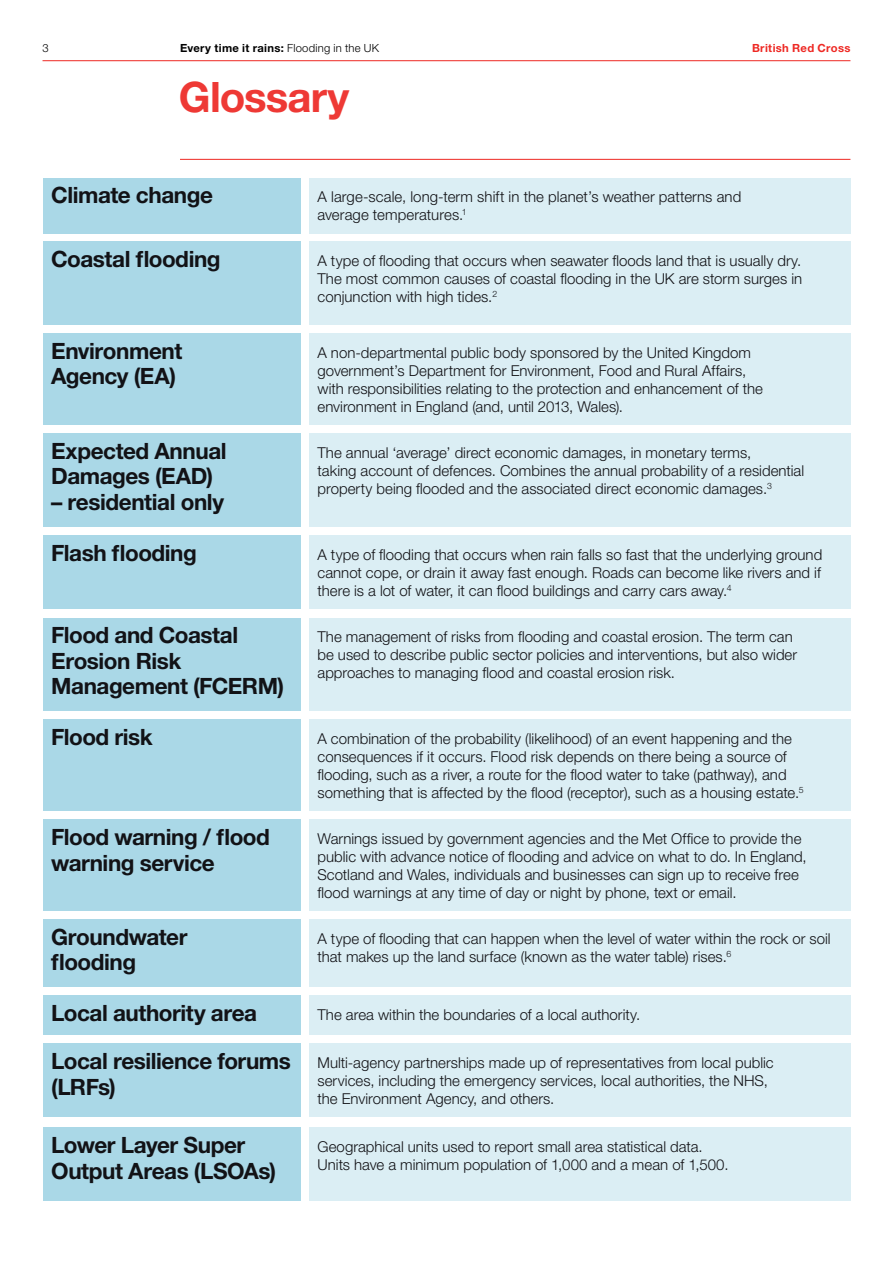
<style>
.page{position:relative;width:893px;height:1263px;background:#fff}
.page>*{position:absolute;margin:0;border:0;box-sizing:border-box;transform-origin:0 0}
.t1{font:700 42px "Helvetica Neue LT Pro";letter-spacing:-.02em;color:#ee3935}
.t2{font:700 22.5px/25.5px "Helvetica Neue LT Pro";letter-spacing:-.02em;color:#121216}
.t3{font:300 15px/18px "Helvetica Neue LT Pro";color:#121216}
.t4{font:700 11.25px "Helvetica Neue LT Pro";letter-spacing:.03em;color:#000001}
.t5{font:700 11.25px "Helvetica Neue LT Pro";letter-spacing:.03em;color:#ee2823}
.t6{font:300 11.25px "Helvetica Neue LT Pro";color:#000001}
.s1{font-weight:300}
</style>
<div class="page">
<hr style="left:43px;top:60px;width:807px;height:1px;background:#ee2823">
<div style="left:309px;top:178px;width:541px;height:55px;background:#dbeef4"></div>
<div style="left:309px;top:242px;width:541px;height:83px;background:#dbeef4"></div>
<div style="left:309px;top:995px;width:541px;height:40px;background:#dbeef4"></div>
<div style="left:309px;top:333px;width:541px;height:92px;background:#dbeef4"></div>
<div style="left:309px;top:919px;width:541px;height:68px;background:#dbeef4"></div>
<div style="left:309px;top:1044px;width:541px;height:73px;background:#dbeef4"></div>
<div style="left:309px;top:1127px;width:541px;height:74px;background:#dbeef4"></div>
<div style="left:309px;top:719px;width:541px;height:91px;background:#dbeef4"></div>
<div style="left:309px;top:819px;width:541px;height:92px;background:#dbeef4"></div>
<div style="left:309px;top:433px;width:541px;height:94px;background:#dbeef4"></div>
<div style="left:309px;top:535px;width:541px;height:74px;background:#dbeef4"></div>
<div style="left:309px;top:618px;width:541px;height:92px;background:#dbeef4"></div>
<div style="left:43px;top:178px;width:257px;height:55px;background:#aad8e7"></div>
<div style="left:43px;top:242px;width:257px;height:83px;background:#aad8e7"></div>
<div style="left:43px;top:995px;width:257px;height:40px;background:#aad8e7"></div>
<div style="left:43px;top:333px;width:257px;height:92px;background:#aad8e7"></div>
<div style="left:43px;top:919px;width:257px;height:68px;background:#aad8e7"></div>
<div style="left:43px;top:1044px;width:257px;height:73px;background:#aad8e7"></div>
<div style="left:43px;top:1127px;width:257px;height:74px;background:#aad8e7"></div>
<div style="left:43px;top:719px;width:257px;height:91px;background:#aad8e7"></div>
<div style="left:43px;top:819px;width:257px;height:92px;background:#aad8e7"></div>
<div style="left:43px;top:433px;width:257px;height:94px;background:#aad8e7"></div>
<div style="left:43px;top:535px;width:257px;height:74px;background:#aad8e7"></div>
<div style="left:43px;top:618px;width:257px;height:92px;background:#aad8e7"></div>
<hr style="left:180px;top:159px;width:670px;height:1px;background:#ee2823">
<p class="t6" style="left:43px;top:41px;width:8px">3</p>
<p class="t4" style="left:180px;top:41px;width:201px">Every time it rains: <span class="s1">Flooding in the UK</span></p>
<p class="t5" style="left:752px;top:41px;width:100px">British Red Cross</p>
<p class="t1" style="left:179px;top:72px;width:172px">Glossary</p>
<p class="t2" style="left:51px;top:182px;width:163px">Climate change</p>
<p class="t2" style="left:51px;top:246px;width:171px">Coastal flooding</p>
<p class="t3" style="left:317px;top:188px;width:425px">A large-scale, long-term shift in the planet’s weather patterns and average temperatures.<sup>1</sup></p>
<p class="t3" style="left:317px;top:252px;width:486px;text-align:justify">A type of flooding that occurs when seawater floods land that is usually dry.<br>The most common causes of coastal flooding in the UK are storm surges in conjunction with high tides.<sup>2</sup></p>
<p class="t2" style="left:51px;top:338px;width:133px">Environment<br>Agency (EA)</p>
<p class="t3" style="left:317px;top:343px;width:447px">A non-departmental public body sponsored by the United Kingdom government’s Department for Environment, Food and Rural Affairs, with responsibilities relating to the protection and enhancement of the environment in England (and, until 2013, Wales).</p>
<p class="t2" style="left:51px;top:437px;width:177px">Expected Annual<br>Damages (EAD)</p>
<p class="t2" style="left:51px;top:488px;width:174px">– residential only</p>
<p class="t2" style="left:51px;top:540px;width:147px">Flash flooding</p>
<p class="t2" style="left:51px;top:622px;width:235px">Flood and Coastal<br>Erosion Risk<br>Management (FCERM)</p>
<p class="t3" style="left:317px;top:443px;width:488px">The annual ‘average’ direct economic damages, in monetary terms,<br>taking account of defences. Combines the annual probability of a residential property being flooded and the associated direct economic damages.<sup>3</sup></p>
<p class="t3" style="left:317px;top:545px;width:506px;text-align:justify">A type of flooding that occurs when rain falls so fast that the underlying ground cannot cope, or drain it away fast enough. Roads can become like rivers and if there is a lot of water, it can flood buildings and carry cars away.<sup>4</sup></p>
<p class="t3" style="left:317px;top:628px;width:481px">The management of risks from flooding and coastal erosion. The term can be used to describe public sector policies and interventions, but also wider approaches to managing flood and coastal erosion risk.</p>
<p class="t2" style="left:51px;top:723px;width:103px">Flood risk</p>
<p class="t2" style="left:51px;top:824px;width:220px">Flood warning / flood warning service</p>
<p class="t3" style="left:317px;top:729px;width:488px">A combination of the probability (likelihood) of an event happening and the consequences if it occurs. Flood risk depends on there being a source of flooding, such as a river, a route for the flood water to take (pathway), and something that is affected by the flood (receptor), such as a housing estate.<sup>5</sup></p>
<p class="t3" style="left:317px;top:829px;width:491px">Warnings issued by government agencies and the Met Office to provide the public with advance notice of flooding and advice on what to do. In England, Scotland and Wales, individuals and businesses can sign up to receive free flood warnings at any time of day or night by phone, text or email.</p>
<p class="t2" style="left:51px;top:923px;width:138px">Groundwater flooding</p>
<p class="t3" style="left:317px;top:929px;width:515px">A type of flooding that can happen when the level of water within the rock or soil that makes up the land surface (known as the water table) rises.<sup>6</sup></p>
<p class="t2" style="left:51px;top:999px;width:207px">Local authority area</p>
<p class="t3" style="left:317px;top:1005px;width:324px">The area within the boundaries of a local authority.</p>
<p class="t2" style="left:51px;top:1048px;width:241px">Local resilience forums (LRFs)</p>
<p class="t2" style="left:51px;top:1132px;width:227px">Lower Layer Super<br>Output Areas (LSOAs)</p>
<p class="t3" style="left:317px;top:1054px;width:458px">Multi-agency partnerships made up of representatives from local public services, including the emergency services, local authorities, the NHS, the Environment Agency, and others.</p>
<p class="t3" style="left:317px;top:1137px;width:412px">Geographical units used to report small area statistical data.<br>Units have a minimum population of 1,000 and a mean of 1,500.</p>
</div>
